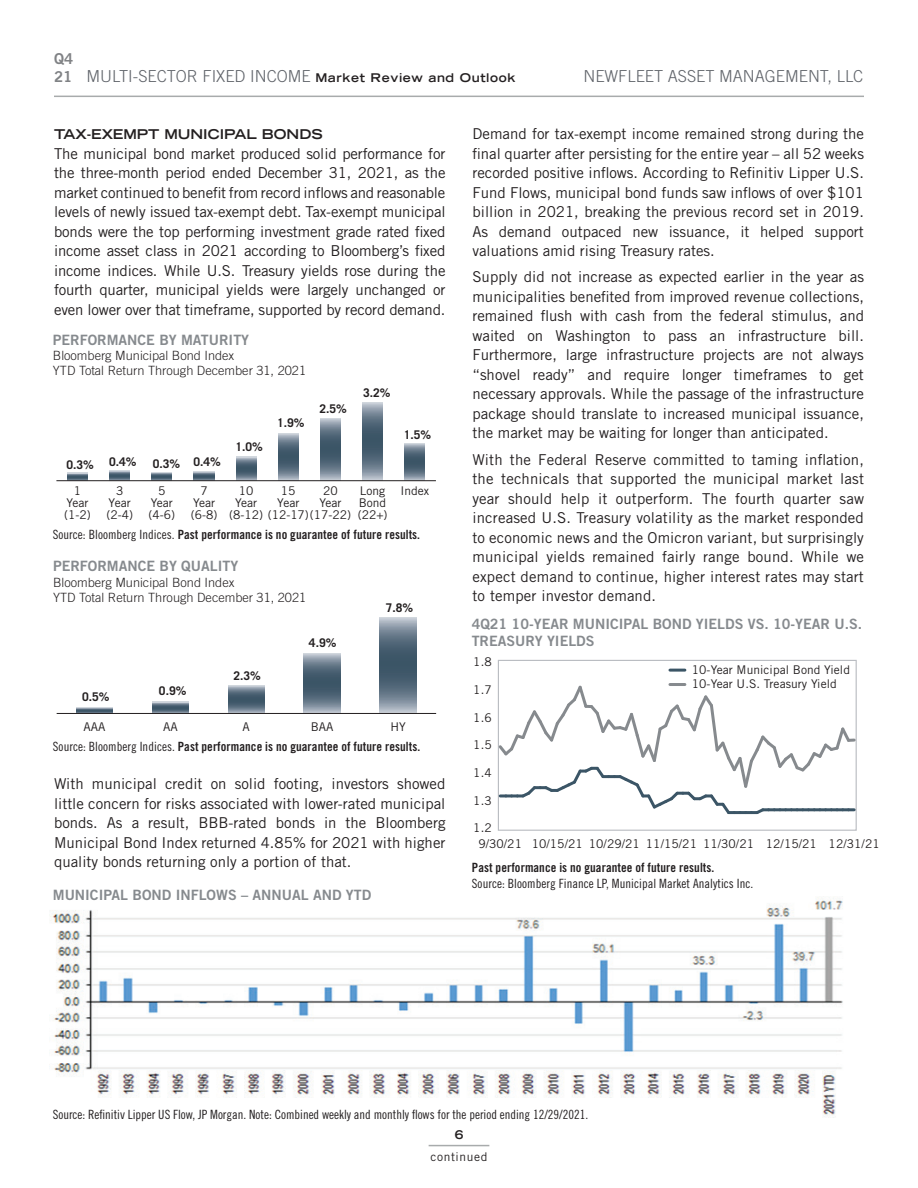
<style>
.page{position:relative;width:918px;height:1188px;background:#fff}
.page>*{position:absolute;margin:0;border:0;box-sizing:border-box;transform-origin:0 0}
.t1{font:300 16.5px "Trade Gothic LT Std";color:#5f6369}
.t2{font:15px/19.5px "Trade Gothic LT Std";color:#231f20;text-align:justify}
.t3{font:15px/18px "Trade Gothic Bold Two";color:#808285}
.t4{font:14.25px/17.1px "Trade Gothic LT Std Bd 2";color:#868a8e}
.t5{font:700 expanded 13.5px "Trade Gothic LH";color:#231f20}
.t6{font:12.75px "Trade Gothic Bold Cond Twenty";letter-spacing:.005em;color:#231f20}
.t7{font:300 12.75px/15.3px "Trade Gothic LT Std";color:#231f20}
.t8{font:12.75px "Trade Gothic Cond Eighteen";color:#231f20}
.t9{font:12.75px "Trade Gothic LT Pro Cn 18";letter-spacing:.005em;color:#231f20}
.t10{font:12.75px "Trade Gothic LT Pro Bd Cn 20";letter-spacing:.005em;color:#231f20}
.t11{font:12px/12px "Trade Gothic LT Std";color:#231f20;text-align:center}
.t12{font:700 12px "Trade Gothic LT Std";color:#231f20}
.t13{font:12px "Trade Gothic";letter-spacing:.05em;color:#231f20}
.t14{font:700 expanded 12px "Trade Gothic LH";color:#231f20}
.s1{font-family:"Trade Gothic LH";font-weight:700;font-stretch:expanded;font-size:12px;color:#231f20}
.s2{font-family:"Trade Gothic Cond Eighteen"}
</style>
<div class="page">
<hr style="left:429px;top:1145px;width:60px;height:1px;background:#a8abac">
<hr style="left:54px;top:96px;width:810px;height:1px;background:#a8abac">
<svg style="left:76px;top:708px;width:37px;height:5px"></svg>
<svg style="left:152px;top:702px;width:37px;height:11px"></svg>
<svg style="left:228px;top:686px;width:37px;height:27px"></svg>
<svg style="left:304px;top:654px;width:36px;height:59px;background:#647787"></svg>
<svg style="left:380px;top:618px;width:36px;height:95px;background:#657888"></svg>
<hr style="left:57px;top:713px;width:379px;height:1px;background:#231f20">
<svg style="left:67px;top:473px;width:21px;height:7px"></svg>
<svg style="left:110px;top:471px;width:20px;height:9px"></svg>
<svg style="left:152px;top:472px;width:20px;height:8px"></svg>
<svg style="left:194px;top:472px;width:20px;height:8px"></svg>
<svg style="left:236px;top:457px;width:20px;height:23px"></svg>
<svg style="left:278px;top:434px;width:20px;height:46px"></svg>
<svg style="left:320px;top:418px;width:21px;height:62px"></svg>
<svg style="left:363px;top:402px;width:20px;height:78px;background:#667888"></svg>
<svg style="left:405px;top:443px;width:20px;height:37px"></svg>
<hr style="left:56px;top:480px;width:380px;height:1px;background:#231f20">
<img style="left:50px;top:898px;width:793px;height:219px">
<div style="left:498px;top:660px;width:359px;height:171px;border:1px solid #babdc2"></div>
<svg style="left:497px;top:683px;width:357px;height:134px"></svg>
<hr style="left:670px;top:669px;width:15px;height:3px;background:#3b5566">
<hr style="left:670px;top:683px;width:15px;height:3px;background:#868a8e">
<p class="t3" style="left:54px;top:49px;width:21px">Q4<br>21</p>
<p class="t1" style="left:86px;top:66px;width:431px">MULTI-SECTOR FIXED INCOME <span class="s1">Market Review and Outlook</span></p>
<p class="t1" style="left:583px;top:66px;width:281px">NEWFLEET ASSET MANAGEMENT, LLC</p>
<p class="t5" style="left:54px;top:125px;width:270px">TAX-EXEMPT MUNICIPAL BONDS</p>
<p class="t2" style="left:54px;top:143px;width:393px">The municipal bond market produced solid performance for the three-month period ended December 31, 2021, as the market continued to benefit from record inflows and reasonable levels of newly issued tax-exempt debt. Tax-exempt municipal bonds were the top performing investment grade rated fixed income asset class in 2021 according to Bloomberg’s fixed income indices. While U.S. Treasury yields rose during the fourth quarter, municipal yields were largely unchanged or even lower over that timeframe, supported by record demand.</p>
<p class="t4" style="left:53px;top:331px;width:198px">PERFORMANCE BY MATURITY</p>
<p class="t7" style="left:53px;top:348px;width:255px">Bloomberg Municipal Bond Index<br>YTD Total Return Through December 31, 2021</p>
<p class="t12" style="left:66px;top:457px;width:29px">0.3%</p>
<p class="t12" style="left:109px;top:454px;width:29px">0.4%</p>
<p class="t12" style="left:153px;top:455px;width:70px">0.3% 0.4%</p>
<p class="t12" style="left:235px;top:440px;width:29px">1.0%</p>
<p class="t12" style="left:277px;top:416px;width:29px">1.9%</p>
<p class="t12" style="left:319px;top:401px;width:29px">2.5%</p>
<p class="t11" style="left:64px;top:485px;width:28px">1<br>Year (1-2)</p>
<p class="t11" style="left:106px;top:485px;width:28px">3<br>Year (2-4)</p>
<p class="t11" style="left:149px;top:485px;width:28px">5<br>Year (4-6)</p>
<p class="t11" style="left:191px;top:485px;width:28px">7<br>Year (6-8)</p>
<p class="t11" style="left:323px;top:485px;width:16px">20</p>
<p class="t11" style="left:319px;top:497px;width:24px">Year</p>
<p class="t11" style="left:229px;top:509px;width:123px">(8-12) (12-17)(17-22)</p>
<p class="t11" style="left:235px;top:485px;width:24px">10<br>Year</p>
<p class="t11" style="left:277px;top:485px;width:24px">15<br>Year</p>
<p class="t12" style="left:363px;top:385px;width:29px">3.2%</p>
<p class="t12" style="left:404px;top:428px;width:29px">1.5%</p>
<p class="t11" style="left:360px;top:485px;width:27px">Long</p>
<p class="t11" style="left:400px;top:485px;width:30px">Index</p>
<p class="t11" style="left:358px;top:497px;width:31px;text-align:left">Bond (22+)</p>
<p class="t6" style="left:53px;top:527px;width:369px"><span class="s2">Source: Bloomberg Indices.</span> Past performance is no guarantee of future results.</p>
<p class="t4" style="left:53px;top:558px;width:187px">PERFORMANCE BY QUALITY</p>
<p class="t7" style="left:53px;top:574px;width:255px">Bloomberg Municipal Bond Index<br>YTD Total Return Through December 31, 2021</p>
<p class="t12" style="left:82px;top:690px;width:29px">0.5%</p>
<p class="t12" style="left:159px;top:683px;width:29px">0.9%</p>
<p class="t12" style="left:234px;top:668px;width:29px">2.3%</p>
<p class="t12" style="left:309px;top:636px;width:29px">4.9%</p>
<p class="t12" style="left:386px;top:601px;width:29px">7.8%</p>
<p class="t11" style="left:84px;top:720px;width:23px">AAA</p>
<p class="t11" style="left:163px;top:720px;width:16px">AA</p>
<p class="t11" style="left:243px;top:720px;width:9px">A</p>
<p class="t11" style="left:311px;top:720px;width:24px">BAA</p>
<p class="t11" style="left:390px;top:720px;width:17px">HY</p>
<p class="t6" style="left:53px;top:739px;width:369px"><span class="s2">Source: Bloomberg Indices.</span> Past performance is no guarantee of future results.</p>
<p class="t2" style="left:54px;top:774px;width:393px">With municipal credit on solid footing, investors showed little concern for risks associated with lower-rated municipal bonds. As a result, BBB-rated bonds in the Bloomberg Municipal Bond Index returned 4.85% for 2021 with higher quality bonds returning only a portion of that.</p>
<p class="t4" style="left:53px;top:886px;width:320px">MUNICIPAL BOND INFLOWS – ANNUAL AND YTD</p>
<p class="t2" style="left:472px;top:124px;width:393px">Demand for tax-exempt income remained strong during the final quarter after persisting for the entire year – all 52 weeks recorded positive inflows. According to Refinitiv Lipper U.S.<br>Fund Flows, municipal bond funds saw inflows of over $101 billion in 2021, breaking the previous record set in 2019.<br>As demand outpaced new issuance, it helped support valuations amid rising Treasury rates.</p>
<p class="t2" style="left:472px;top:267px;width:393px">Supply did not increase as expected earlier in the year as municipalities benefited from improved revenue collections, remained flush with cash from the federal stimulus, and waited on Washington to pass an infrastructure bill.<br>Furthermore, large infrastructure projects are not always “shovel ready” and require longer timeframes to get necessary approvals. While the passage of the infrastructure package should translate to increased municipal issuance, the market may be waiting for longer than anticipated.</p>
<p class="t2" style="left:472px;top:449px;width:393px">With the Federal Reserve committed to taming inflation, the technicals that supported the municipal market last year should help it outperform. The fourth quarter saw increased U.S. Treasury volatility as the market responded to economic news and the Omicron variant, but surprisingly municipal yields remained fairly range bound. While we expect demand to continue, higher interest rates may start to temper investor demand.</p>
<p class="t4" style="left:472px;top:615px;width:392px">4Q21 10-YEAR MUNICIPAL BOND YIELDS VS. 10-YEAR U.S.<br>TREASURY YIELDS</p>
<p class="t11" style="left:473px;top:656px;width:20px">1.8</p>
<p class="t11" style="left:473px;top:683px;width:20px">1.7</p>
<p class="t11" style="left:473px;top:711px;width:20px">1.6</p>
<p class="t11" style="left:473px;top:739px;width:20px">1.5</p>
<p class="t11" style="left:473px;top:766px;width:20px">1.4</p>
<p class="t11" style="left:473px;top:794px;width:20px">1.3</p>
<p class="t11" style="left:473px;top:822px;width:20px">1.2</p>
<p class="t11" style="left:692px;top:664px;width:160px">10-Year Municipal Bond Yield</p>
<p class="t11" style="left:692px;top:678px;width:146px">10-Year U.S. Treasury Yield</p>
<p class="t11" style="left:478px;top:838px;width:403px">9/30/21 10/15/21 10/29/21 11/15/21 11/30/21 12/15/21 12/31/21</p>
<p class="t10" style="left:472px;top:860px;width:244px">Past performance is no guarantee of future results.</p>
<p class="t9" style="left:472px;top:875px;width:283px">Source: Bloomberg Finance LP, Municipal Market Analytics Inc.</p>
<p class="t8" style="left:53px;top:1107px;width:537px">Source: Refinitiv Lipper US Flow, JP Morgan. Note: Combined weekly and monthly flows for the period ending 12/29/2021.</p>
<p class="t14" style="left:455px;top:1127px;width:10px">6</p>
<p class="t13" style="left:431px;top:1150px;width:58px">continued</p>
</div>
